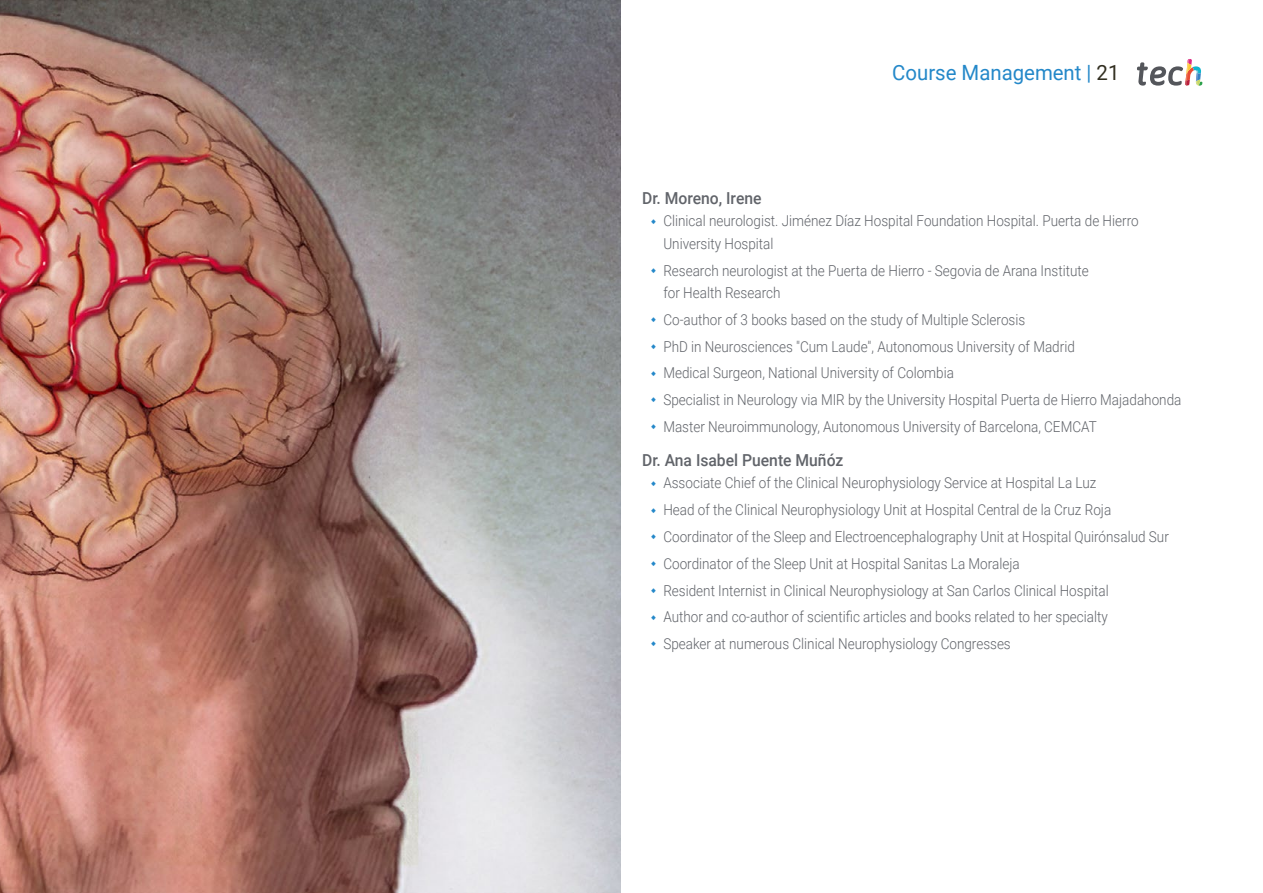
<style>
.page{position:relative;width:1263px;height:893px;background:#fff}
.page>*{position:absolute;margin:0;border:0;box-sizing:border-box;transform-origin:0 0}
.t1{font:21px "Roboto";color:#2488c9}
.t2{font:500 16.5px "Roboto";color:#61646a;scale:.95 1}
.t3{font:300 15px/26.7px "Roboto";color:#61646a;scale:.9 1}
.s1{color:#312e20}
</style>
<div class="page">
<img style="left:0;top:0;width:621px;height:893px">
<svg style="left:1137px;top:59px;width:65px;height:27px"></svg>
<h1 class="t1" style="left:892px;top:57px;width:229px">Course Management | <span class="s1">21</span></h1>
<p class="t2" style="left:642px;top:187px;width:127px">Dr. Moreno, Irene</p>
<p class="t3" style="left:663px;top:209px;width:530px;line-height:22.5px">Clinical neurologist. Jiménez Díaz Hospital Foundation Hospital. Puerta de Hierro<br>University Hospital</p>
<p class="t3" style="left:663px;top:258px;width:474px;line-height:22.5px">Research neurologist at the Puerta de Hierro - Segovia de Arana Institute for Health Research</p>
<p class="t3" style="left:663px;top:306px;width:577px">Co-author of 3 books based on the study of Multiple Sclerosis<br>PhD in Neurosciences "Cum Laude", Autonomous University of Madrid<br>Medical Surgeon, National University of Colombia<br>Specialist in Neurology via MIR by the University Hospital Puerta de Hierro Majadahonda Master Neuroimmunology, Autonomous University of Barcelona, CEMCAT</p>
<p class="t2" style="left:642px;top:449px;width:213px">Dr. Ana Isabel Puente Muñóz</p>
<p class="t3" style="left:663px;top:469px;width:563px">Associate Chief of the Clinical Neurophysiology Service at Hospital La Luz<br>Head of the Clinical Neurophysiology Unit at Hospital Central de la Cruz Roja Coordinator of the Sleep and Electroencephalography Unit at Hospital Quirónsalud Sur Coordinator of the Sleep Unit at Hospital Sanitas La Moraleja<br>Resident Internist in Clinical Neurophysiology at San Carlos Clinical Hospital<br>Author and co-author of scientific articles and books related to her specialty<br>Speaker at numerous Clinical Neurophysiology Congresses</p>
</div>
